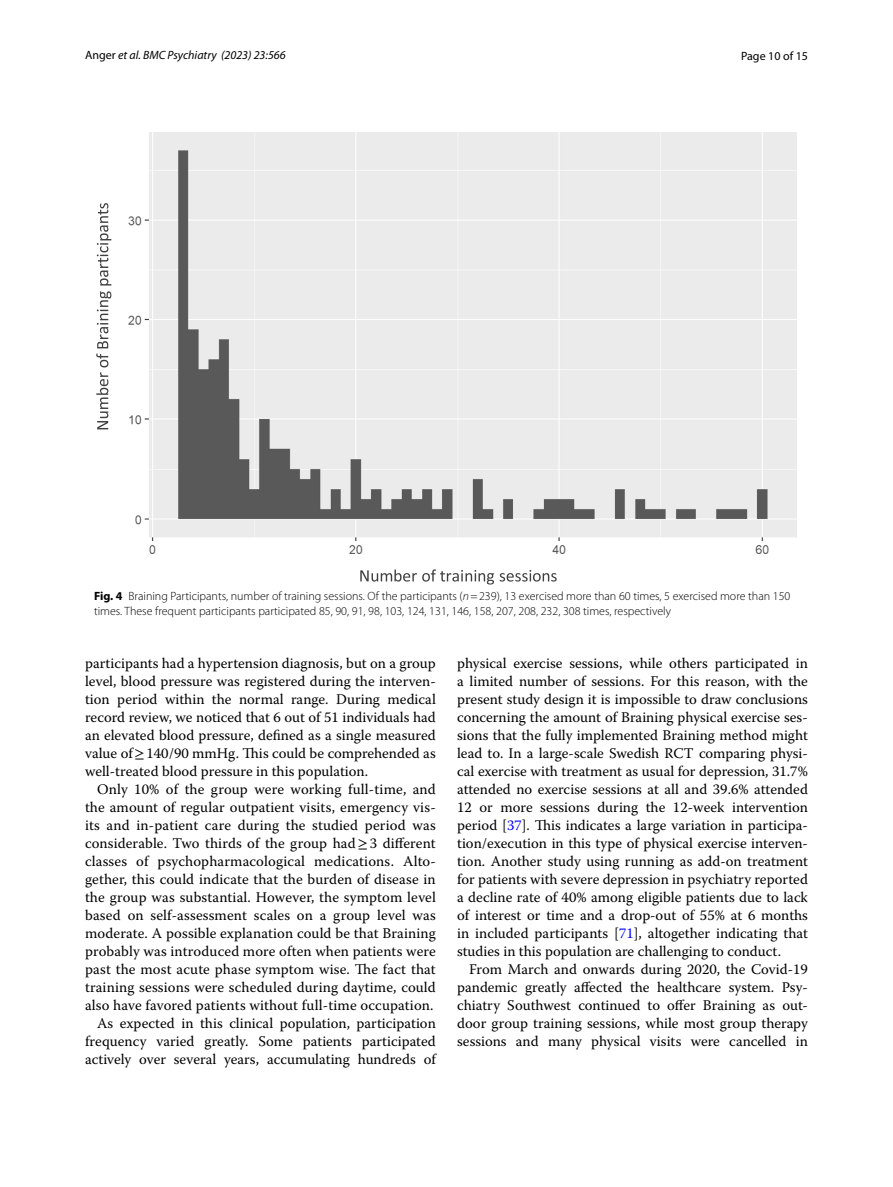
<style>
.page{position:relative;width:893px;height:1187px;background:#fff}
.page>*{position:absolute;margin:0;border:0;box-sizing:border-box;transform-origin:0 0}
.t1{font:14.7px/18px "Warnock Pro";letter-spacing:.01em;color:#000;text-align:justify}
.t2{font:300 12px/15px "Myriad Pro";color:#000}
.t3{font:italic 12px "Myriad Pro";color:#000}
.t4{font:12px "Myriad Pro";color:#000}
.s1{font-style:normal}
.s2{font-weight:700}
.s3{font-style:italic}
.s4{font-family:"STIX"}
.s5{color:#00f}
</style>
<div class="page">
<img style="left:129px;top:133px;width:668px;height:420px">
<svg style="left:96px;top:291px;width:15px;height:138px"></svg>
<svg style="left:97px;top:203px;width:14px;height:82px"></svg>
<svg style="left:360px;top:569px;width:134px;height:15px"></svg>
<svg style="left:500px;top:570px;width:57px;height:11px"></svg>
<p class="t3" style="left:85px;top:48px;width:202px"><span class="s1">Anger</span> et al. BMC Psychiatry (2023) 23:566</p>
<p class="t4" style="left:741px;top:48px;width:68px">Page 10 of 15</p>
<p class="t2" style="left:94px;top:588px;width:698px"><span class="s2">Fig. 4</span> Braining Participants, number of training sessions. Of the participants (<span class="s3">n</span>=239), 13 exercised more than 60 times, 5 exercised more than 150 times. These frequent participants participated 85, 90, 91, 98, 103, 124, 131, 146, 158, 207, 208, 232, 308 times, respectively</p>
<p class="t1" style="left:85px;top:653px;width:352px">participants had a hypertension diagnosis, but on a group level, blood pressure was registered during the interven&shy;tion period within the normal range. During medical record review, we noticed that 6 out of 51 individuals had an elevated blood pressure, defined as a single measured value of<span class="s4">≥</span>140/90 mmHg. This could be comprehended as well-treated blood pressure in this population.</p>
<p class="t1" style="left:85px;top:779px;width:352px;text-align:right">Only 10% of the group were working full-time, and the amount of regular outpatient visits, emergency vis&shy;its and in-patient care during the studied period was considerable. Two thirds of the group had<span class="s4">≥</span>3 different classes of psychopharmacological medications. Alto&shy;gether, this could indicate that the burden of disease in the group was substantial. However, the symptom level based on self-assessment scales on a group level was moderate. A possible explanation could be that Braining probably was introduced more often when patients were past the most acute phase symptom wise. The fact that training sessions were scheduled during daytime, could also have favored patients without full-time occupation.<br>As expected in this clinical population, participation frequency varied greatly. Some patients participated actively over several years, accumulating hundreds of</p>
<p class="t1" style="left:457px;top:653px;width:352px">physical exercise sessions, while others participated in a limited number of sessions. For this reason, with the present study design it is impossible to draw conclusions concerning the amount of Braining physical exercise ses&shy;sions that the fully implemented Braining method might lead to. In a large-scale Swedish RCT comparing physi&shy;cal exercise with treatment as usual for depression, 31.7% attended no exercise sessions at all and 39.6% attended 12 or more sessions during the 12-week intervention period [<span class="s5">37</span>]. This indicates a large variation in participa&shy;tion/execution in this type of physical exercise interven&shy;tion. Another study using running as add-on treatment for patients with severe depression in psychiatry reported a decline rate of 40% among eligible patients due to lack of interest or time and a drop-out of 55% at 6 months in included participants [<span class="s5">71</span>], altogether indicating that studies in this population are challenging to conduct.</p>
<p class="t1" style="left:457px;top:959px;width:352px;text-indent:12px">From March and onwards during 2020, the Covid-19 pandemic greatly affected the healthcare system. Psy&shy;chiatry Southwest continued to offer Braining as out&shy;door group training sessions, while most group therapy sessions and many physical visits were cancelled in</p>
</div>
